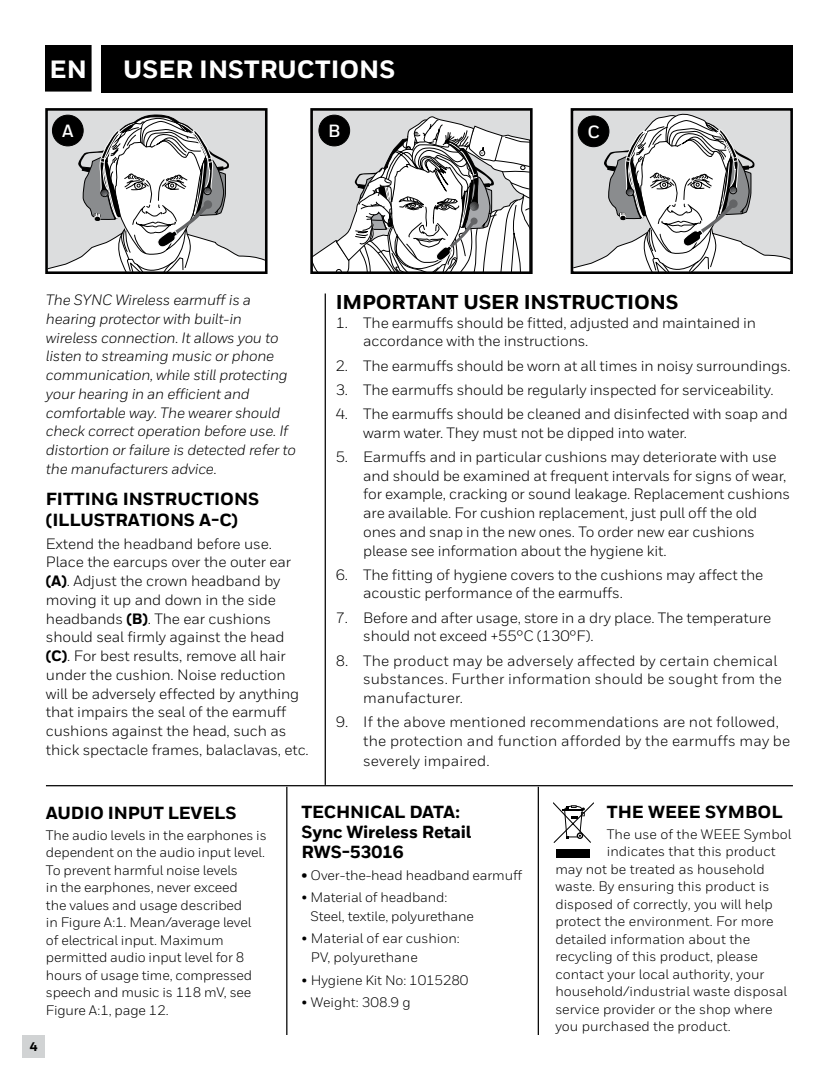
<style>
.page{position:relative;width:837px;height:1080px;background:#fff}
.page>*{position:absolute;margin:0;border:0;box-sizing:border-box;transform-origin:0 0}
.t1{font:800 25px "Honeywell Sans";color:#fff}
.t2{font:800 20px "Honeywell Sans";letter-spacing:-.01em;color:#000}
.t3{font:700 17.75px "Honeywell Sans";color:#fff}
.t4{font:800 17.5px/20px "Honeywell Sans";letter-spacing:-.01em;color:#000}
.t5{font:15px/18.8px "Honeywell Sans";letter-spacing:-.01em;color:#000}
.t6{font:italic 15px/18.8px "Honeywell Sans";letter-spacing:-.02em;color:#000}
.t7{font:15px/18.8px "Honeywell Sans";letter-spacing:.01em;color:#000}
.t8{font:13.75px/17.5px "Honeywell Sans";color:#000}
.t9{font:800 12.5px "Honeywell Sans";color:#000}
.s1{font-weight:800}
</style>
<div class="page">
<div style="left:22px;top:1035px;width:23px;height:23px;background:#d1d3d4"></div>
<svg style="left:49px;top:114px;width:215px;height:156px"></svg>
<div style="left:204px;top:200px;width:8px;height:9px;background:#636466;border-radius:50%"></div>
<div style="left:45px;top:108px;width:223px;height:166px;border:3px solid #000"></div>
<div style="left:312px;top:109px;width:219px;height:164px;background:#dcddde"></div>
<svg style="left:314px;top:117px;width:215px;height:153px"></svg>
<div style="left:470px;top:217px;width:8px;height:8px;background:#636466;border-radius:50%"></div>
<div style="left:310px;top:108px;width:223px;height:166px;border:3px solid #000"></div>
<svg style="left:575px;top:113px;width:214px;height:157px"></svg>
<div style="left:729px;top:199px;width:9px;height:9px;background:#636466;border-radius:50%"></div>
<div style="left:571px;top:108px;width:222px;height:166px;border:3px solid #000"></div>
<div style="left:52px;top:115px;width:31px;height:31px;background:#000;border-radius:50%"></div>
<div style="left:52px;top:115px;width:31px;height:31px;border:1px solid #000;border-radius:50%"></div>
<div style="left:319px;top:115px;width:31px;height:31px;background:#000;border-radius:50%"></div>
<div style="left:319px;top:115px;width:31px;height:31px;border:1px solid #000;border-radius:50%"></div>
<div style="left:578px;top:116px;width:31px;height:31px;background:#000;border-radius:50%"></div>
<div style="left:578px;top:116px;width:31px;height:31px;border:1px solid #000;border-radius:50%"></div>
<hr style="left:325px;top:294px;width:1px;height:491px;background:#000">
<div style="left:556px;top:849px;width:34px;height:9px;background:#000"></div>
<svg style="left:553px;top:802px;width:41px;height:41px"></svg>
<hr style="left:46px;top:785px;width:747px;height:1px;background:#000">
<hr style="left:286px;top:787px;width:1px;height:248px;background:#000">
<hr style="left:538px;top:787px;width:1px;height:248px;background:#000">
<div style="left:46px;top:46px;width:45px;height:45px;background:#000"></div>
<div style="left:45px;top:45px;width:47px;height:47px;border:2px solid #000"></div>
<div style="left:102px;top:45px;width:691px;height:47px;background:#000"></div>
<h1 class="t1" style="left:50px;top:54px;width:39px">EN</h1>
<h1 class="t1" style="left:123px;top:54px;width:274px">USER INSTRUCTIONS</h1>
<p class="t3" style="left:62px;top:120px;width:13px">A</p>
<p class="t3" style="left:328px;top:120px;width:14px">B</p>
<p class="t3" style="left:587px;top:121px;width:14px">C</p>
<p class="t6" style="left:46px;top:291px;width:252px">The SYNC Wireless earmuff is a hearing protector with built-in wireless connection. It allows you to listen to streaming music or phone communication, while still protecting your hearing in an efficient and comfortable way. The wearer should check correct operation before use. If distortion or failure is detected refer to the manufacturers advice.</p>
<p class="t4" style="left:46px;top:489px;width:215px;line-height:21.2px">FITTING INSTRUCTIONS (ILLUSTRATIONS A-C)</p>
<p class="t5" style="left:46px;top:534px;width:264px">Extend the headband before use.<br>Place the earcups over the outer ear <span class="s1">(A)</span>. Adjust the crown headband by moving it up and down in the side headbands <span class="s1">(B)</span>. The ear cushions should seal firmly against the head <span class="s1">(C)</span>. For best results, remove all hair under the cushion. Noise reduction will be adversely effected by anything that impairs the seal of the earmuff cushions against the head, such as thick spectacle frames, balaclavas, etc.</p>
<h2 class="t2" style="left:336px;top:290px;width:344px">IMPORTANT USER INSTRUCTIONS</h2>
<p class="t5" style="left:363px;top:313px;width:394px;text-indent:-28px">1. The earmuffs should be fitted, adjusted and maintained in accordance with the instructions.</p>
<p class="t5" style="left:336px;top:356px;width:457px">2. The earmuffs should be worn at all times in noisy surroundings.</p>
<p class="t5" style="left:336px;top:380px;width:439px">3. The earmuffs should be regularly inspected for serviceability.</p>
<p class="t5" style="left:363px;top:404px;width:426px;text-indent:-27px">4. The earmuffs should be cleaned and disinfected with soap and warm water. They must not be dipped into water.</p>
<p class="t5" style="left:363px;top:447px;width:428px;text-indent:-27px">5. Earmuffs and in particular cushions may deteriorate with use and should be examined at frequent intervals for signs of wear, for example, cracking or sound leakage. Replacement cushions are available. For cushion replacement, just pull off the old ones and snap in the new ones. To order new ear cushions please see information about the hygiene kit.</p>
<p class="t5" style="left:363px;top:565px;width:402px;text-indent:-27px">6. The fitting of hygiene covers to the cushions may affect the acoustic performance of the earmuffs.</p>
<p class="t5" style="left:363px;top:608px;width:409px;text-indent:-27px">7. Before and after usage, store in a dry place. The temperature should not exceed +55°C (130°F).</p>
<p class="t7" style="left:363px;top:651px;width:420px;text-indent:-27px">8. The product may be adversely affected by certain chemical substances. Further information should be sought from the manufacturer.</p>
<p class="t7" style="left:363px;top:712px;width:429px;text-indent:-27px">9. If the above mentioned recommendations are not followed, the protection and function afforded by the earmuffs may be severely impaired.</p>
<p class="t4" style="left:46px;top:803px;width:192px">AUDIO INPUT LEVELS</p>
<p class="t8" style="left:46px;top:826px;width:222px">The audio levels in the earphones is dependent on the audio input level.<br>To prevent harmful noise levels<br>in the earphones, never exceed<br>the values and usage described<br>in Figure A:1. Mean/average level of electrical input. Maximum permitted audio input level for 8 hours of usage time, compressed speech and music is 118 mV, see<br>Figure A:1, page 12.</p>
<p class="t9" style="left:30px;top:1039px;width:9px">4</p>
<p class="t4" style="left:302px;top:802px;width:171px">TECHNICAL DATA:<br>Sync Wireless Retail<br>RWS-53016</p>
<p class="t8" style="left:302px;top:867px;width:222px"><span class="s1">•</span> Over-the-head headband earmuff</p>
<p class="t8" style="left:310px;top:888px;width:165px;line-height:18.8px;text-indent:-9px">• Material of headband:<br>Steel, textile, polyurethane</p>
<p class="t8" style="left:311px;top:929px;width:151px;line-height:18.8px;text-indent:-9px">• Material of ear cushion:<br>PV, polyurethane</p>
<p class="t8" style="left:302px;top:971px;width:168px">• Hygiene Kit No: 1015280</p>
<p class="t8" style="left:302px;top:993px;width:111px">• Weight: 308.9 g</p>
<p class="t4" style="left:607px;top:802px;width:177px">THE WEEE SYMBOL</p>
<p class="t8" style="left:607px;top:825px;width:186px">The use of the WEEE Symbol</p>
<p class="t8" style="left:607px;top:843px;width:170px">indicates that this product</p>
<p class="t8" style="left:555px;top:860px;width:211px">may not be treated as household</p>
<p class="t8" style="left:555px;top:878px;width:216px">waste. By ensuring this product is</p>
<p class="t8" style="left:555px;top:895px;width:219px">disposed of correctly, you will help</p>
<p class="t8" style="left:555px;top:913px;width:220px">protect the environment. For more</p>
<p class="t8" style="left:555px;top:930px;width:196px">detailed information about the</p>
<p class="t8" style="left:555px;top:948px;width:204px">recycling of this product, please</p>
<p class="t8" style="left:555px;top:965px;width:211px">contact your local authority, your</p>
<p class="t8" style="left:555px;top:983px;width:233px">household/industrial waste disposal</p>
<p class="t8" style="left:555px;top:1000px;width:219px">service provider or the shop where</p>
<p class="t8" style="left:555px;top:1018px;width:177px">you purchased the product.</p>
</div>
